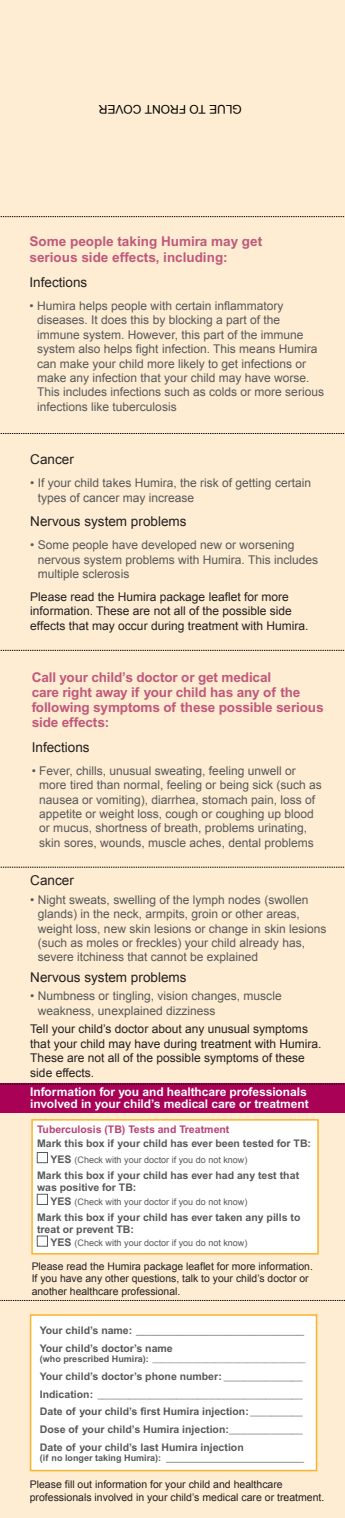
<style>
.page{position:relative;width:345px;height:1518px;background:#fff}
.page>*{position:absolute;margin:0;border:0;box-sizing:border-box;transform-origin:0 0}
.Condition_black{font:700 13.5px/15px "Arial";letter-spacing:-.01em;color:#c0587b}
.ParaStyle01-Leading{font:700 13.5px/16.2px "Arial";color:#c0587b}
.Condition_black-2{font:13.5px "Arial";color:#231f20}
.ParaStyle01-Leading-2{font:13.5px "Arial";color:#231f20}
.ParaStyle01-Leading-3{font:12px/14.4px "Arial";color:#57585a}
.Condition_black-3{font:12px/14.4px "Arial";color:#231f20}
.ParaStyle01-Leading-4{font:12px/14.4px "Arial";color:#231f20}
.ParaStyle01-Leading-5{font:700 12px/12.8px "Arial";letter-spacing:-.005em;color:#fff}
.t1{font:700 12px "Arial";color:#57585a}
.ParaStyle01-Leading-6{font:12px "Arial";color:#000}
.ParaStyle01-Leading-7{font:700 10.5px "Arial";color:#57585a}
.ParaStyle01-Leading-8{font:10.5px "Arial";color:#231f20}
.ParaStyle01-Leading-9{font:700 10.5px "Arial";color:#b9426f}
.ParaStyle01-Leading-10{font:9px "Arial";color:#57585a}
.t2{font:700 9px "Arial";color:#57585a}
.s1{font-weight:700;font-size:10.5px}
.s2{font-size:10.5px}
.s3{font-size:12px}
</style>
<div class="page">
<div style="left:0;top:0;width:344px;height:1518px;background:#feedd2"></div>
<div style="left:0;top:1084px;width:344px;height:29px;background:#a90156"></div>
<div style="left:32px;top:1120px;width:285px;height:134px;background:#fff"></div>
<div style="left:37px;top:1152px;width:11px;height:11px;border:1px solid #57585a"></div>
<div style="left:37px;top:1194px;width:11px;height:11px;border:1px solid #57585a"></div>
<div style="left:37px;top:1236px;width:11px;height:10px;border:1px solid #57585a"></div>
<div style="left:31px;top:1119px;width:287px;height:136px;border:2px solid #fcb32c"></div>
<div style="left:31px;top:1315px;width:285px;height:156px;background:#fff"></div>
<div style="left:30px;top:1314px;width:287px;height:157px;border:2px solid #fcb32c"></div>
<svg style="left:0;top:433px;width:344px;height:1px"></svg>
<svg style="left:0;top:216px;width:344px;height:1px"></svg>
<svg style="left:0;top:650px;width:344px;height:1px"></svg>
<svg style="left:0;top:867px;width:344px;height:1px"></svg>
<svg style="left:0;top:1084px;width:344px;height:1px"></svg>
<svg style="left:0;top:1300px;width:344px;height:1px"></svg>
<p class="ParaStyle01-Leading-6" style="left:241px;top:117px;width:144px;rotate:-180deg">GLUE TO FRONT COVER</p>
<p class="ParaStyle01-Leading" style="left:29px;top:233px;width:234px">Some people taking Humira may get serious side effects, including:</p>
<p class="Condition_black-2" style="left:29px;top:274px;width:59px">Infections</p>
<p class="ParaStyle01-Leading-3" style="left:37px;top:299px;width:288px;text-indent:-8px">• Humira helps people with certain inflammatory diseases. It does this by blocking a part of the immune system. However, this part of the immune system also helps fight infection. This means Humira can make your child more likely to get infections or make any infection that your child may have worse.<br>This includes infections such as colds or more serious infections like tuberculosis</p>
<p class="Condition_black-2" style="left:30px;top:451px;width:45px">Cancer</p>
<p class="ParaStyle01-Leading-3" style="left:38px;top:476px;width:274px;text-indent:-8px">• If your child takes Humira, the risk of getting certain types of cancer may increase</p>
<p class="ParaStyle01-Leading-2" style="left:30px;top:513px;width:158px">Nervous system problems</p>
<p class="ParaStyle01-Leading-3" style="left:38px;top:538px;width:281px;text-indent:-8px">• Some people have developed new or worsening nervous system problems with Humira. This includes multiple sclerosis</p>
<p class="ParaStyle01-Leading-4" style="left:30px;top:590px;width:279px">Please read the Humira package leaflet for more information. These are not all of the possible side effects that may occur during treatment with Humira.</p>
<p class="Condition_black" style="left:32px;top:670px;width:293px">Call your child’s doctor or get medical<br>care right away if your child has any of the following symptoms of these possible serious side effects:</p>
<p class="Condition_black-2" style="left:32px;top:738px;width:59px">Infections</p>
<p class="ParaStyle01-Leading-3" style="left:39px;top:763px;width:284px;text-indent:-8px">• Fever, chills, unusual sweating, feeling unwell or more tired than normal, feeling or being sick (such as nausea or vomiting), diarrhea, stomach pain, loss of appetite or weight loss, cough or coughing up blood or mucus, shortness of breath, problems urinating, skin sores, wounds, muscle aches, dental problems</p>
<p class="Condition_black-2" style="left:30px;top:871px;width:45px">Cancer</p>
<p class="ParaStyle01-Leading-3" style="left:38px;top:892px;width:290px;text-indent:-8px">• Night sweats, swelling of the lymph nodes (swollen glands) in the neck, armpits, groin or other areas, weight loss, new skin lesions or change in skin lesions (such as moles or freckles) your child already has, severe itchiness that cannot be explained</p>
<p class="Condition_black-2" style="left:30px;top:968px;width:158px">Nervous system problems</p>
<p class="ParaStyle01-Leading-3" style="left:38px;top:989px;width:245px;text-indent:-8px">• Numbness or tingling, vision changes, muscle weakness, unexplained dizziness</p>
<p class="Condition_black-3" style="left:30px;top:1022px;width:292px">Tell your child’s doctor about any unusual symptoms that your child may have during treatment with Humira.<br>These are not all of the possible symptoms of these side effects.</p>
<p class="ParaStyle01-Leading-5" style="left:30px;top:1085px;width:279px">Information for you and healthcare professionals involved in your child’s medical care or treatment</p>
<p class="ParaStyle01-Leading-9" style="left:37px;top:1123px;width:194px">Tuberculosis (TB) Tests and Treatment</p>
<p class="ParaStyle01-Leading-7" style="left:37px;top:1137px;width:275px">Mark this box if your child has ever been tested for TB:</p>
<p class="ParaStyle01-Leading-10" style="left:51px;top:1154px;width:198px"><span class="s1">YES</span> (Check with your doctor if you do not know)</p>
<p class="ParaStyle01-Leading-7" style="left:37px;top:1169px;width:263px">Mark this box if your child has ever had any test that</p>
<p class="ParaStyle01-Leading-7" style="left:37px;top:1181px;width:101px">was positive for TB:</p>
<p class="ParaStyle01-Leading-10" style="left:51px;top:1196px;width:198px"><span class="s1">YES</span> (Check with your doctor if you do not know)</p>
<p class="ParaStyle01-Leading-7" style="left:37px;top:1211px;width:264px">Mark this box if your child has ever taken any pills to</p>
<p class="ParaStyle01-Leading-7" style="left:37px;top:1223px;width:98px">treat or prevent TB:</p>
<p class="ParaStyle01-Leading-10" style="left:51px;top:1237px;width:198px"><span class="s1">YES</span> (Check with your doctor if you do not know)</p>
<p class="ParaStyle01-Leading-8" style="left:32px;top:1259px;width:282px">Please read the Humira package leaflet for more information.</p>
<p class="ParaStyle01-Leading-8" style="left:32px;top:1272px;width:278px">If you have any other questions, talk to your child’s doctor or</p>
<p class="ParaStyle01-Leading-8" style="left:32px;top:1284px;width:150px">another healthcare professional.</p>
<p class="t1" style="left:40px;top:1322px;width:266px"><span class="s2">Your child’s name:</span> ____________________________</p>
<p class="ParaStyle01-Leading-7" style="left:40px;top:1342px;width:134px">Your child’s doctor’s name</p>
<p class="t2" style="left:40px;top:1354px;width:267px">(who prescribed Humira): __________________________________</p>
<p class="ParaStyle01-Leading-7" style="left:40px;top:1370px;width:264px">Your child’s doctor’s phone number: _______________</p>
<p class="ParaStyle01-Leading-7" style="left:40px;top:1388px;width:264px">Indication: _______________________________________</p>
<p class="ParaStyle01-Leading-7" style="left:40px;top:1405px;width:264px">Date of your child’s first Humira injection:__________</p>
<p class="ParaStyle01-Leading-7" style="left:40px;top:1423px;width:264px">Dose of your child’s Humira injection:______________</p>
<p class="ParaStyle01-Leading-7" style="left:40px;top:1441px;width:205px">Date of your child’s last Humira injection</p>
<p class="t2" style="left:40px;top:1453px;width:266px">(if no longer taking Humira): <span class="s3">_______________________</span></p>
<p class="ParaStyle01-Leading-8" style="left:30px;top:1478px;width:254px">Please fill out information for your child and healthcare</p>
<p class="ParaStyle01-Leading-8" style="left:30px;top:1490px;width:296px">professionals involved in your child’s medical care or treatment.</p>
</div>
